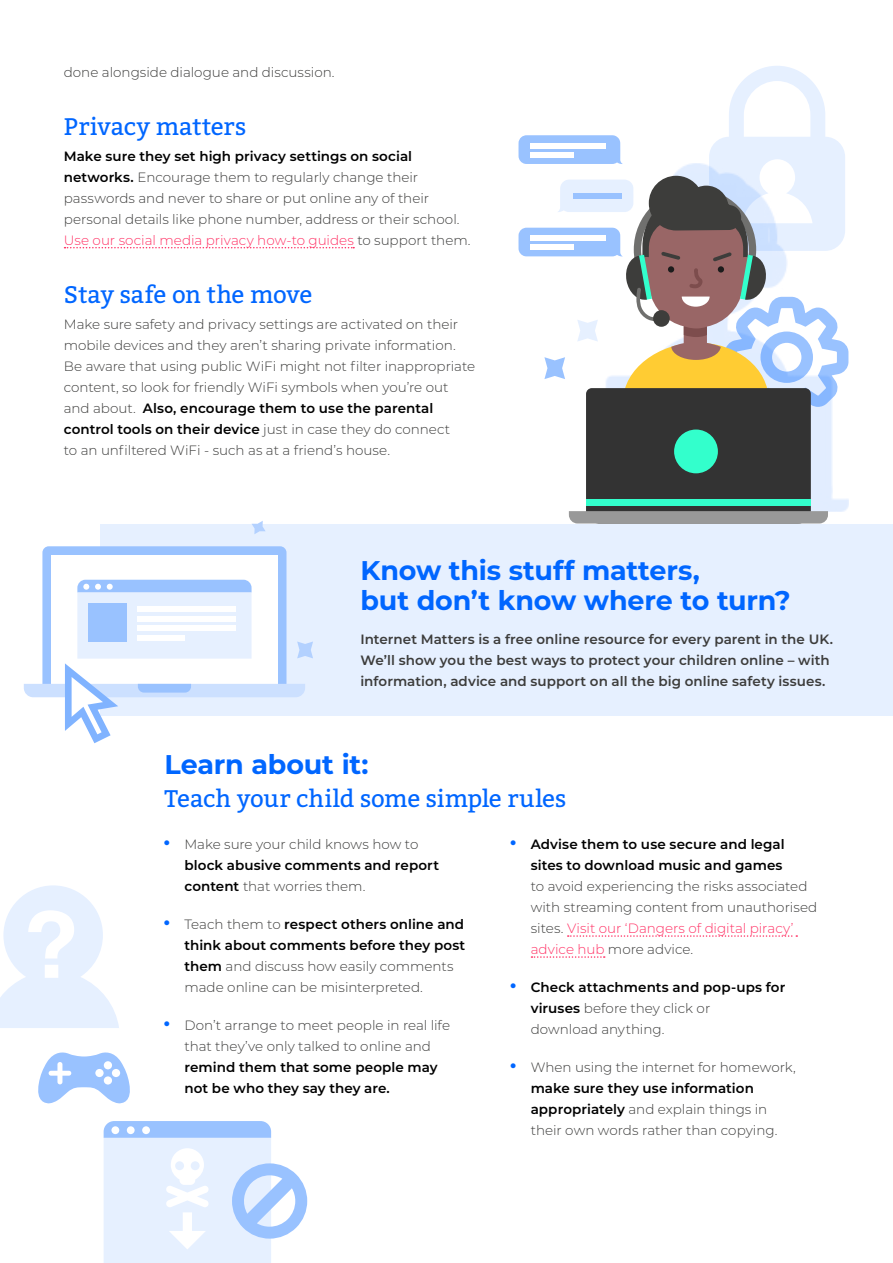
<style>
.page{position:relative;width:893px;height:1263px;background:#fff}
.page>*{position:absolute;margin:0;border:0;box-sizing:border-box;transform-origin:0 0}
.t1{font:700 27px/30px "Montserrat";letter-spacing:-.01em;color:#06f}
.t2{font:24px "Bitter";letter-spacing:-.01em;color:#06f}
.t3{font:300 13.5px/21px "Montserrat";color:#3c3c3b}
.t4{font:600 13.5px/21px "Montserrat";letter-spacing:.005em;color:#000}
.t5{font:600 13.5px/21px "Montserrat";letter-spacing:.005em;color:#3c3c3b}
.s1{font-weight:600;color:#000}
.s2{color:#f36}
.s3{font-weight:600;font-size:22.5px;color:#06f}
.s4{font-size:22.5px;color:#06f}
.s5{font-weight:300;color:#3c3c3b}
</style>
<div class="page">
<svg style="left:65px;top:247px;width:289px;height:1px"></svg>
<svg style="left:38px;top:1052px;width:92px;height:52px"></svg>
<svg style="left:104px;top:1121px;width:203px;height:142px"></svg>
<svg style="left:568px;top:935px;width:229px;height:2px"></svg>
<svg style="left:531px;top:956px;width:74px;height:2px"></svg>
<svg style="left:0;top:885px;width:119px;height:143px"></svg>
<div style="left:100px;top:524px;width:793px;height:191px;background:#e6f0ff"></div>
<svg style="left:252px;top:521px;width:13px;height:13px"></svg>
<svg style="left:518px;top:66px;width:330px;height:457px"></svg>
<svg style="left:24px;top:546px;width:289px;height:197px"></svg>
<p class="t3" style="left:64px;top:61px;width:272px">done alongside dialogue and discussion.</p>
<h2 class="t2" style="left:64px;top:112px;width:184px">Privacy matters</h2>
<p class="t3" style="left:64px;top:145px;width:408px"><span class="s1">Make sure they set high privacy settings on social networks.</span> Encourage them to regularly change their passwords and never to share or put online any of their personal details like phone number, address or their school.<br><span class="s2">Use our social media privacy how-to guides</span> to support them.</p>
<h2 class="t2" style="left:64px;top:280px;width:250px">Stay safe on the move</h2>
<p class="t3" style="left:64px;top:313px;width:413px">Make sure safety and privacy settings are activated on their mobile devices and they aren’t sharing private information.<br>Be aware that using public WiFi might not filter inappropriate content, so look for friendly WiFi symbols when you’re out and about. <span class="s1">Also, encourage them to use the parental control tools on their device</span> just in case they do connect<br>to an unfiltered WiFi - such as at a friend’s house.</p>
<h1 class="t1" style="left:360px;top:554px;width:432px">Know this stuff matters,<br>but don’t know where to turn?</h1>
<p class="t5" style="left:360px;top:628px;width:474px">Internet Matters is a free online resource for every parent in the UK.<br>We’ll show you the best ways to protect your children online – with information, advice and support on all the big online safety issues.</p>
<h1 class="t1" style="left:164px;top:747px;width:206px">Learn about it:</h1>
<h2 class="t2" style="left:164px;top:783px;width:403px">Teach your child some simple rules</h2>
<p class="t3" style="left:184px;top:833px;width:256px;text-indent:-21px"><span class="s3">•</span> Make sure your child knows how to <span class="s1">block abusive comments and report content</span> that worries them.</p>
<p class="t3" style="left:184px;top:913px;width:282px;text-indent:-21px"><span class="s3">•</span> Teach them to <span class="s1">respect others online and think about comments before they post them</span> and discuss how easily comments made online can be misinterpreted.</p>
<p class="t3" style="left:163px;top:1014px;width:288px;text-align:center"><span class="s3">•</span> Don’t arrange to meet people in real life that they’ve only talked to online and</p>
<p class="t4" style="left:184px;top:1056px;width:255px">remind them that some people may not be who they say they are.</p>
<p class="t4" style="left:509px;top:833px;width:277px;text-align:right"><span class="s4">•</span> Advise them to use secure and legal sites to download music and games</p>
<p class="t3" style="left:531px;top:875px;width:288px">to avoid experiencing the risks associated with streaming content from unauthorised sites. <span class="s2">Visit our ‘Dangers of digital piracy’ advice hub</span> more advice.</p>
<p class="t4" style="left:531px;top:976px;width:256px;text-indent:-21px"><span class="s4">•</span> Check attachments and pop-ups for viruses <span class="s5">before they click or<br>download anything.</span></p>
<p class="t3" style="left:531px;top:1056px;width:267px;text-indent:-21px"><span class="s3">•</span> When using the internet for homework, <span class="s1">make sure they use information appropriately</span> and explain things in their own words rather than copying.</p>
</div>
